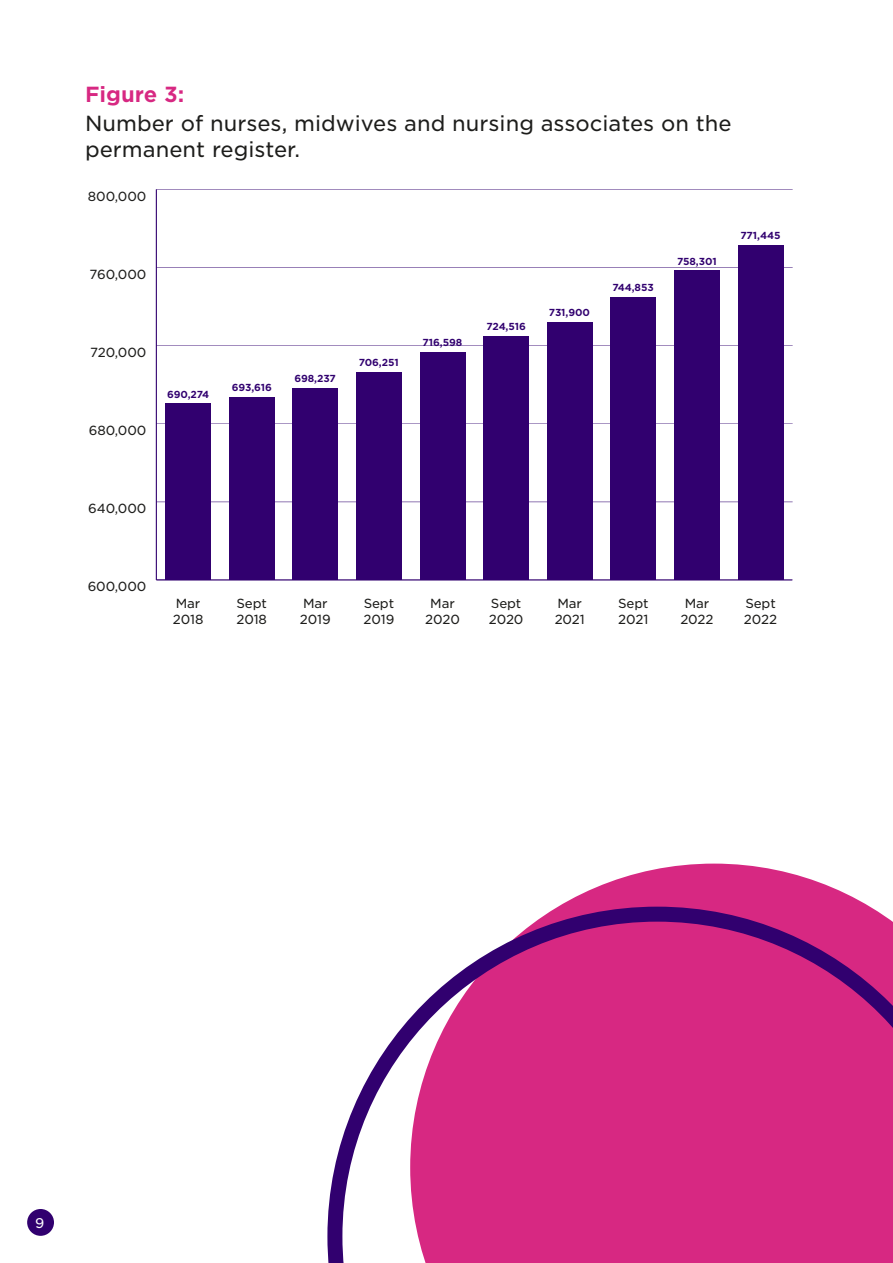
<style>
.page{position:relative;width:893px;height:1263px;background:#fff}
.page>*{position:absolute;margin:0;border:0;box-sizing:border-box;transform-origin:0 0}
.Figure_and_table_tit{font:21px/25.2px "Gotham S Sm";color:#1d1d1b}
.Figure_and_table_num{font:700 21px "Gotham S Sm";color:#d72882}
.t1{font:13.5px "Gotham S Sm";color:#fff}
.t2{font:12.75px/15.1px "Gotham S Sm";letter-spacing:-.01em;color:#1d1d1b}
.t3{font:700 9.75px "Gotham S Sm";letter-spacing:-.01em;color:#31006f}
</style>
<div class="page">
<hr style="left:156px;top:579px;width:636px;height:1px;background:#31006f">
<hr style="left:156px;top:189px;width:1px;height:391px;background:#31006f">
<hr style="left:156px;top:502px;width:637px;height:1px;background:#31006f">
<hr style="left:156px;top:424px;width:637px;height:1px;background:#31006f">
<hr style="left:156px;top:345px;width:637px;height:1px;background:#31006f">
<hr style="left:156px;top:267px;width:637px;height:1px;background:#31006f">
<hr style="left:156px;top:189px;width:637px;height:1px;background:#31006f">
<div style="left:165px;top:404px;width:46px;height:176px;background:#31006f"></div>
<div style="left:229px;top:397px;width:46px;height:183px;background:#31006f"></div>
<div style="left:292px;top:388px;width:46px;height:192px;background:#31006f"></div>
<div style="left:356px;top:372px;width:46px;height:208px;background:#31006f"></div>
<div style="left:420px;top:352px;width:45px;height:228px;background:#31006f"></div>
<div style="left:483px;top:337px;width:46px;height:243px;background:#31006f"></div>
<div style="left:547px;top:322px;width:46px;height:258px;background:#31006f"></div>
<div style="left:610px;top:297px;width:46px;height:283px;background:#31006f"></div>
<div style="left:674px;top:271px;width:46px;height:309px;background:#31006f"></div>
<div style="left:738px;top:245px;width:45px;height:335px;background:#31006f"></div>
<svg style="left:557px;top:863px;width:314px;height:44px;fill:#d72882"></svg>
<svg style="left:327px;top:907px;width:566px;height:356px"></svg>
<div style="left:27px;top:1209px;width:27px;height:27px;background:#31006f;border-radius:50%"></div>
<p class="Figure_and_table_num" style="left:85px;top:80px;width:101px">Figure 3:</p>
<p class="Figure_and_table_tit" style="left:85px;top:111px;width:648px">Number of nurses, midwives and nursing associates on the permanent register.</p>
<p class="t2" style="left:88px;top:188px;width:60px">800,000</p>
<p class="t2" style="left:90px;top:266px;width:58px">760,000</p>
<p class="t2" style="left:90px;top:344px;width:58px">720,000</p>
<p class="t2" style="left:89px;top:422px;width:59px">680,000</p>
<p class="t3" style="left:167px;top:387px;width:44px">690,274</p>
<p class="t3" style="left:232px;top:381px;width:41px">693,616</p>
<p class="t3" style="left:295px;top:372px;width:43px">698,237</p>
<p class="t3" style="left:359px;top:356px;width:42px">706,251</p>
<p class="t3" style="left:423px;top:336px;width:41px">716,598</p>
<p class="t3" style="left:486px;top:320px;width:41px">724,516</p>
<p class="t3" style="left:549px;top:306px;width:43px">731,900</p>
<p class="t3" style="left:612px;top:281px;width:43px">744,853</p>
<p class="t3" style="left:677px;top:254px;width:41px">758,301</p>
<p class="t3" style="left:740px;top:229px;width:42px">771,445</p>
<p class="t2" style="left:88px;top:500px;width:60px">640,000</p>
<p class="t2" style="left:88px;top:579px;width:60px">600,000</p>
<p class="t2" style="left:173px;top:596px;width:32px">Mar<br>2018</p>
<p class="t2" style="left:236px;top:596px;width:32px">Sept<br>2018</p>
<p class="t2" style="left:300px;top:596px;width:32px">Mar<br>2019</p>
<p class="t2" style="left:364px;top:596px;width:32px">Sept<br>2019</p>
<p class="t2" style="left:425px;top:596px;width:36px;text-align:center">Mar<br>2020</p>
<p class="t2" style="left:489px;top:596px;width:36px">Sept<br>2020</p>
<p class="t2" style="left:555px;top:596px;width:32px">Mar<br>2021</p>
<p class="t2" style="left:618px;top:596px;width:32px">Sept<br>2021</p>
<p class="t2" style="left:680px;top:596px;width:35px;text-align:center">Mar<br>2022</p>
<p class="t2" style="left:744px;top:596px;width:35px">Sept<br>2022</p>
<p class="t1" style="left:35px;top:1214px;width:11px">9</p>
</div>
